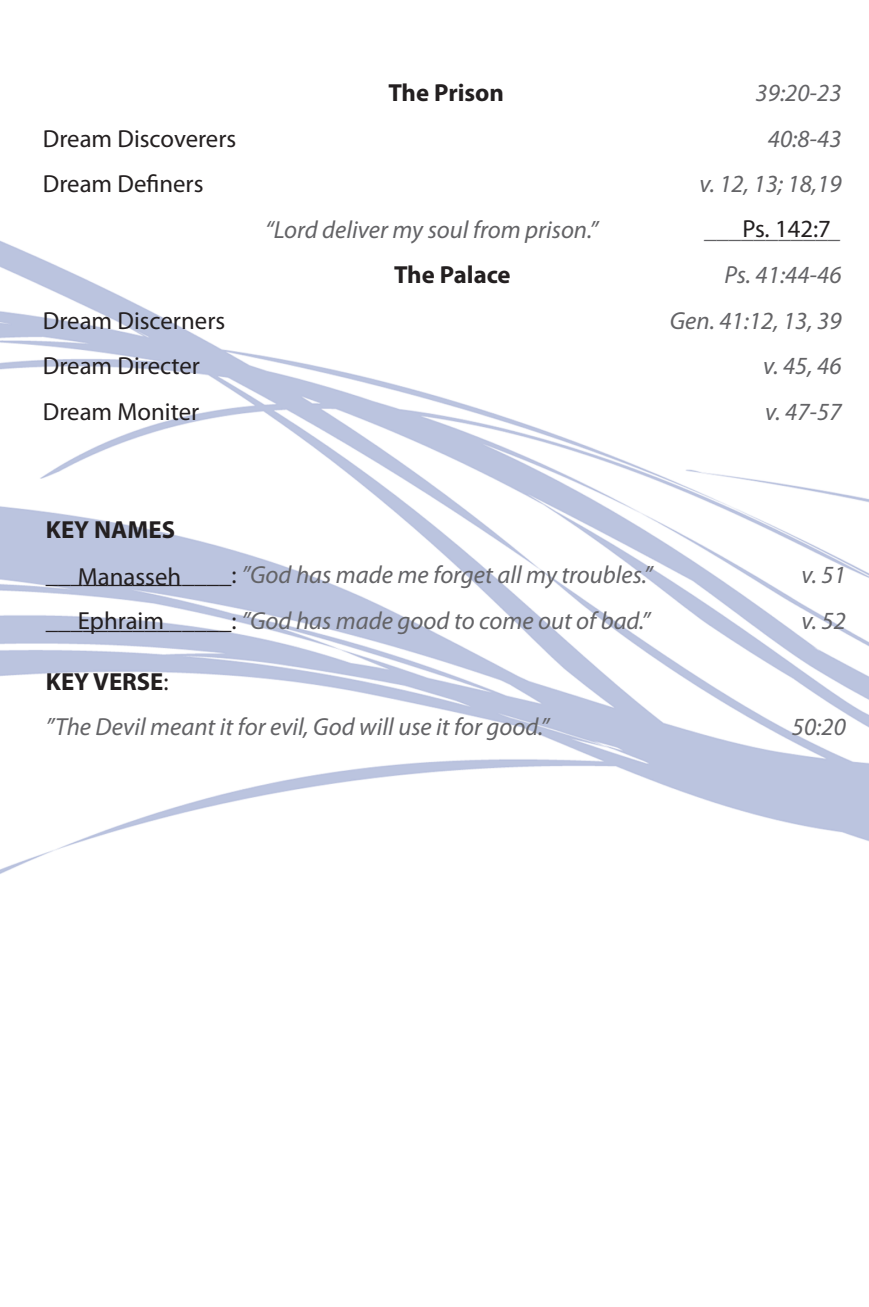
<style>
.page{position:relative;width:869px;height:1307px;background:#fff}
.page>*{position:absolute;margin:0;border:0;box-sizing:border-box;transform-origin:0 0}
.t1{font:italic 24.75px "Myriad Pro";color:#636366}
.t2{font:24.75px "Myriad Pro";color:#231f20}
.t3{font:700 24.75px "Myriad Pro";color:#231f20}
.s1{font-style:normal;color:#231f20}
.s2{font-weight:400}
</style>
<div class="page">
<img style="left:0;top:240px;width:869px;height:634px">
<p class="t3" style="left:388px;top:77px;width:117px">The Prison</p>
<p class="t1" style="left:755px;top:78px;width:87px">39:20-23</p>
<p class="t2" style="left:43px;top:123px;width:195px">Dream Discoverers</p>
<p class="t1" style="left:768px;top:123px;width:75px">40:8-43</p>
<p class="t2" style="left:43px;top:169px;width:162px">Dream Definers</p>
<p class="t1" style="left:699px;top:169px;width:144px">v. 12, 13; 18,19</p>
<p class="t1" style="left:265px;top:214px;width:334px">“Lord deliver my soul from prison.”</p>
<p class="t1" style="left:705px;top:214px;width:138px">___________</p>
<p class="t3" style="left:394px;top:259px;width:118px">The Palace</p>
<p class="t1" style="left:724px;top:260px;width:118px">Ps. 41:44-46</p>
<p class="t2" style="left:43px;top:305px;width:184px">Dream Discerners</p>
<p class="t1" style="left:669px;top:305px;width:173px">Gen. 41:12, 13, 39</p>
<p class="t2" style="left:43px;top:350px;width:159px">Dream Directer</p>
<p class="t1" style="left:763px;top:350px;width:80px">v. 45, 46</p>
<p class="t2" style="left:43px;top:396px;width:158px">Dream Moniter</p>
<p class="t1" style="left:765px;top:396px;width:78px">v. 47-57</p>
<p class="t2" style="left:742px;top:214px;width:90px">Ps. 142:7</p>
<p class="t3" style="left:46px;top:513px;width:131px">KEY NAMES</p>
<p class="t1" style="left:46px;top:559px;width:608px"><span class="s1">_______________:</span> ”God has made me forget all my troubles.”</p>
<p class="t1" style="left:801px;top:559px;width:46px">v. 51</p>
<p class="t1" style="left:46px;top:605px;width:606px"><span class="s1">_______________:</span> ”God has made good to come out of bad.”</p>
<p class="t1" style="left:801px;top:605px;width:46px">v. 52</p>
<p class="t3" style="left:46px;top:665px;width:124px">KEY VERSE<span class="s2">:</span></p>
<p class="t1" style="left:46px;top:712px;width:505px">”The Devil meant it for evil, God will use it for good.”</p>
<p class="t1" style="left:792px;top:712px;width:55px">50:20</p>
<p class="t2" style="left:78px;top:561px;width:105px">Manasseh</p>
<p class="t2" style="left:78px;top:605px;width:88px">Ephraim</p>
</div>
